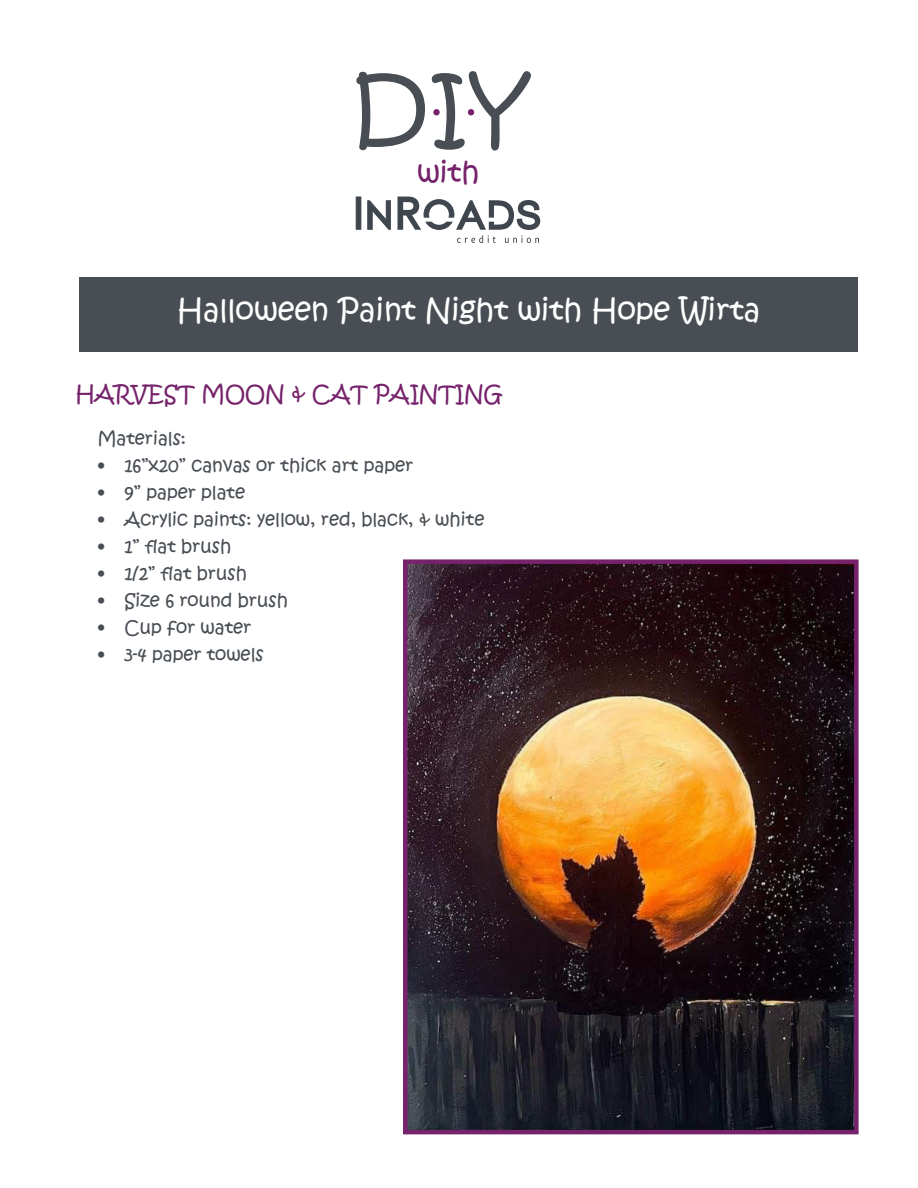
<style>
.page{position:relative;width:918px;height:1188px;background:#fff}
.page>*{position:absolute;margin:0;border:0;box-sizing:border-box;transform-origin:0 0}
.t1{font:84.6px "Kristen ITC";color:#484e54}
.t2{font:30px "Kristen ITC";color:#fff}
.t3{font:28.8px "Kristen ITC";color:#76236c}
.t4{font:22.5px "Kristen ITC";color:#76236c}
.t5{font:18px "Kristen ITC";color:#484e54}
</style>
<div class="page">
<svg style="left:356px;top:197px;width:35px;height:33px"></svg>
<svg style="left:397px;top:197px;width:143px;height:46px"></svg>
<div style="left:433px;top:109px;width:7px;height:6px;background:#76236c;border-radius:50%"></div>
<svg style="left:468px;top:109px;width:6px;height:6px"></svg>
<div style="left:80px;top:277px;width:778px;height:74px;background:#484e54"></div>
<img style="left:408px;top:564px;width:446px;height:565px">
<div style="left:403px;top:559px;width:456px;height:575px;border:4px solid #76236c"></div>
<p class="t1" style="left:351px;top:52px;width:177px">DIY</p>
<p class="t3" style="left:417px;top:153px;width:64px">with</p>
<p class="t2" style="left:177px;top:290px;width:585px">Halloween Paint Night with Hope Wirta</p>
<p class="t4" style="left:75px;top:379px;width:429px">HARVEST MOON &amp; CAT PAINTING</p>
<p class="t5" style="left:97px;top:426px;width:90px">Materials:</p>
<p class="t5" style="left:97px;top:453px;width:317px">• 16”x20” canvas or thick art paper</p>
<p class="t5" style="left:97px;top:480px;width:149px">• 9” paper plate</p>
<p class="t5" style="left:97px;top:507px;width:389px">• Acrylic paints: yellow, red, black, &amp; white</p>
<p class="t5" style="left:97px;top:534px;width:135px">• 1” flat brush</p>
<p class="t5" style="left:97px;top:561px;width:151px">• 1/2” flat brush</p>
<p class="t5" style="left:97px;top:588px;width:192px">• Size 6 round brush</p>
<p class="t5" style="left:97px;top:615px;width:155px">• Cup for water</p>
<p class="t5" style="left:97px;top:642px;width:168px">• 3-4 paper towels</p>
</div>
